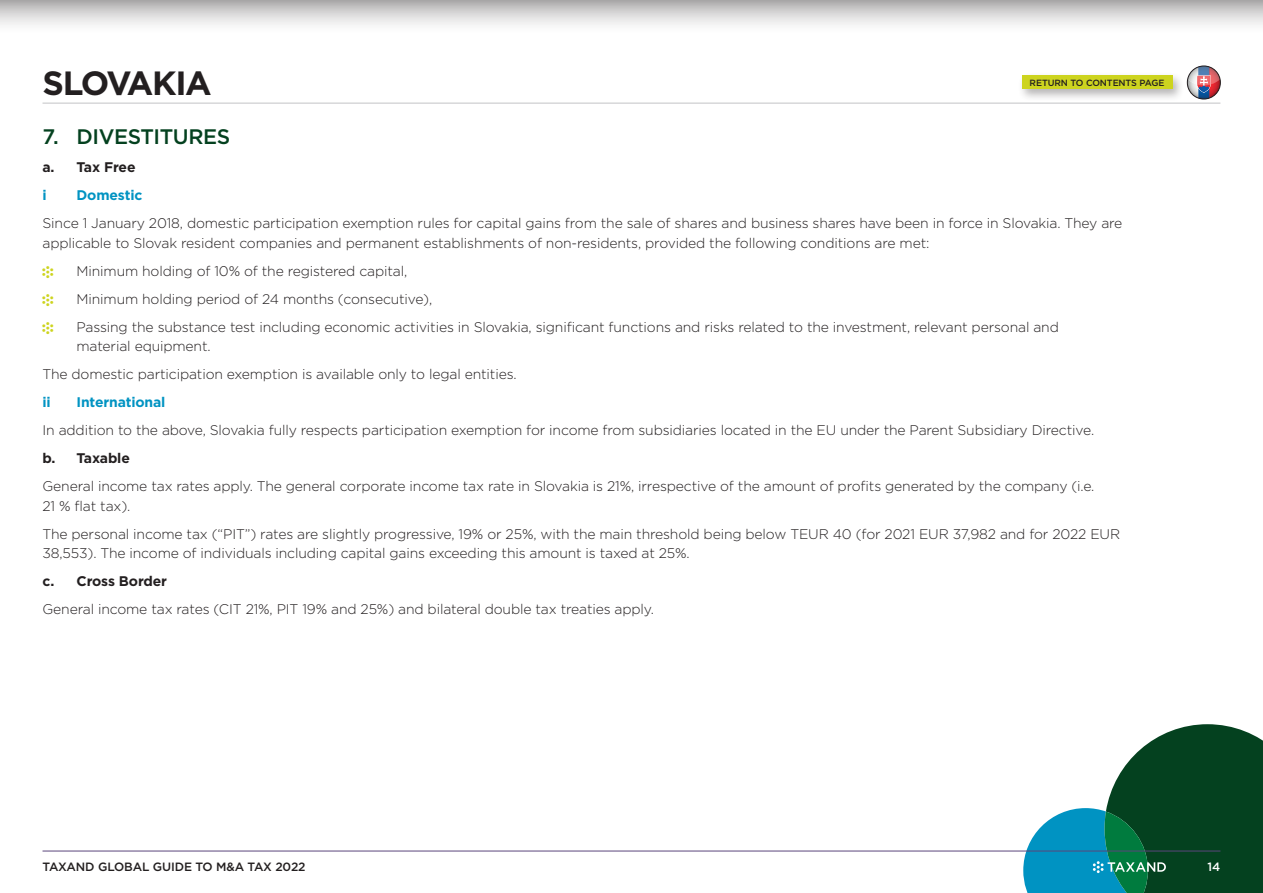
<style>
.page{position:relative;width:1263px;height:893px;background:#fff}
.page>*{position:absolute;margin:0;border:0;box-sizing:border-box;transform-origin:0 0}
.t1{font:700 33.6px "Gotham";letter-spacing:-.04em;color:#231f20}
.t2{font:500 21px "Gotham";letter-spacing:-.02em;color:#04411f}
.Body_Text{font:300 13.95px/19.5px "Gotham";letter-spacing:-.01em;color:#231f20}
.t3{font:700 13.95px "Gotham";letter-spacing:-.015em;color:#231f20}
.t4{font:700 13.95px "Gotham";letter-spacing:-.01em;color:#0093c2}
.t5{font:500 12px "Gotham";letter-spacing:-.01em;color:#231f20}
.t6{font:500 12px "Gotham";color:#fff}
.t7{font:500 9px "Gotham";letter-spacing:-.01em;color:#231f20}
.s1{font-family:"Taxand Marque";font-weight:400;color:#cdd41f}
</style>
<div class="page">
<svg style="left:1023px;top:724px;width:240px;height:169px"></svg>
<svg style="left:0;top:0;width:1263px;height:25px;background:#d2d1d1"></svg>
<svg style="left:1186px;top:66px;width:34px;height:34px"></svg>
<div style="left:1187px;top:66px;width:33px;height:33px;border:1px solid #231f20;border-radius:50%"></div>
<hr style="left:43px;top:103px;width:1177px;height:1px;background:#c2c3c5">
<hr style="left:43px;top:851px;width:1177px;height:1px;background:#5b457b">
<div style="left:1018px;top:71px;width:167px;height:31px;background:#231f20;opacity:.33"></div>
<div style="left:1022px;top:75px;width:150px;height:14px;background:#cdd41f"></div>
<h1 class="t1" style="left:43px;top:61px;width:171px">Slovakia</h1>
<p class="t7" style="left:1030px;top:77px;width:136px">RETURN TO CONTENTS PAGE</p>
<p class="t2" style="left:43px;top:123px;width:189px">7. DIVESTITURES</p>
<p class="t3" style="left:43px;top:158px;width:95px">a. Tax Free</p>
<p class="t4" style="left:43px;top:186px;width:6px">i</p>
<p class="t4" style="left:77px;top:186px;width:67px">Domestic</p>
<p class="Body_Text" style="left:43px;top:213px;width:1081px">Since 1 January 2018, domestic participation exemption rules for capital gains from the sale of shares and business shares have been in force in Slovakia. They are applicable to Slovak resident companies and permanent establishments of non-residents, provided the following conditions are met:</p>
<p class="Body_Text" style="left:43px;top:261px;width:366px"><span class="s1">•</span> Minimum holding of 10% of the registered capital,</p>
<p class="Body_Text" style="left:43px;top:289px;width:391px"><span class="s1">•</span> Minimum holding period of 24 months (consecutive),</p>
<p class="Body_Text" style="left:77px;top:317px;width:984px;text-indent:-34px"><span class="s1">•</span> Passing the substance test including economic activities in Slovakia, significant functions and risks related to the investment, relevant personal and material equipment.</p>
<p class="Body_Text" style="left:43px;top:364px;width:476px">The domestic participation exemption is available only to legal entities.</p>
<p class="t4" style="left:43px;top:393px;width:10px">ii</p>
<p class="t4" style="left:77px;top:393px;width:90px">I nternational</p>
<p class="Body_Text" style="left:43px;top:420px;width:1053px">In addition to the above, Slovakia fully respects participation exemption for income from subsidiaries located in the EU under the Parent Subsidiary Directive.</p>
<p class="t3" style="left:43px;top:449px;width:89px">b. Taxable</p>
<p class="Body_Text" style="left:43px;top:476px;width:1053px">General income tax rates apply. The general corporate income tax rate in Slovakia is 21%, irrespective of the amount of profits generated by the company (i.e.<br>21 % flat tax).</p>
<p class="Body_Text" style="left:43px;top:524px;width:1079px">The personal income tax (“PIT”) rates are slightly progressive, 19% or 25%, with the main threshold being below TEUR 40 (for 2021 EUR 37,982 and for 2022 EUR<br>38,553). The income of individuals including capital gains exceeding this amount is taxed at 25%.</p>
<p class="t3" style="left:43px;top:572px;width:126px">c. Cross Border</p>
<p class="Body_Text" style="left:43px;top:599px;width:613px">General income tax rates (CIT 21%, PIT 19% and 25%) and bilateral double tax treaties apply.</p>
<p class="t5" style="left:43px;top:859px;width:265px">TAXAND GLOBAL GUIDE TO M&amp;A TAX 2022</p>
<p class="t6" style="left:1207px;top:859px;width:14px">14</p>
</div>
